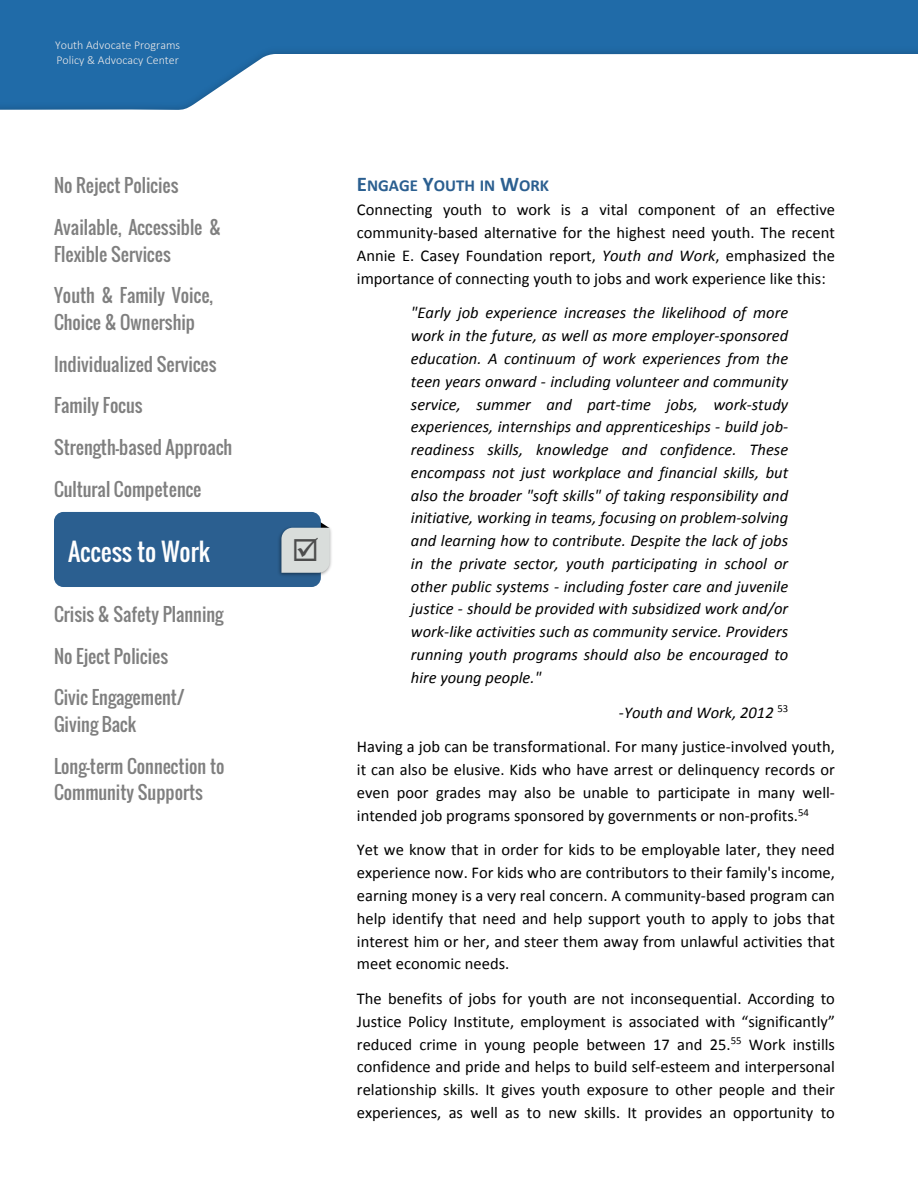
<style>
.page{position:relative;width:918px;height:1188px;background:#fff}
.page>*{position:absolute;margin:0;border:0;box-sizing:border-box;transform-origin:0 0}
.t1{font:24px "Oswald";color:#fefefe}
.t2{font:18px/26.7px "Oswald";color:#7f7f7f}
.t3{font:700 16.8px "Calibri";color:#2b5f90}
.t4{font:16.5px/22.8px "Calibri";color:#000;text-align:justify}
.t5{font:italic 16.5px/22.8px "Calibri";color:#000;text-align:justify}
.t6{font:300 12px/14.7px "Calibri";color:#eae8e9}
.s1{font-size:21px}
.s2{font-style:italic}
</style>
<div class="page">
<div style="left:0;top:0;width:918px;height:152px;background:#206ba8"></div>
<svg style="left:0;top:54px;width:918px;height:533px"></svg>
<div style="left:54px;top:512px;width:267px;height:75px;background:#2b5f90;border-radius:9px"></div>
<img style="left:279px;top:524px;width:54px;height:54px">
<svg style="left:281px;top:519px;width:49px;height:54px"></svg>
<p class="t6" style="left:55px;top:39px;width:126px">Youth Advocate Programs<br>Policy &amp; Advocacy Center</p>
<p class="t2" style="left:54px;top:172px;width:126px">No Reject Policies</p>
<p class="t2" style="left:54px;top:214px;width:168px">Available, Accessible &amp;<br>Flexible Services</p>
<p class="t2" style="left:54px;top:282px;width:161px">Youth &amp; Family Voice,<br>Choice &amp; Ownership</p>
<p class="t2" style="left:54px;top:350px;width:164px">Individualized Services</p>
<p class="t2" style="left:54px;top:392px;width:90px">Family Focus</p>
<p class="t2" style="left:54px;top:434px;width:180px">Strength-based Approach</p>
<p class="t2" style="left:54px;top:475px;width:149px">Cultural Competence</p>
<h1 class="t1" style="left:68px;top:534px;width:143px">Access to Work</h1>
<p class="t2" style="left:54px;top:600px;width:171px">Crisis &amp; Safety Planning</p>
<p class="t2" style="left:54px;top:642px;width:116px">No Eject Policies</p>
<p class="t2" style="left:54px;top:684px;width:132px">Civic Engagement/<br>Giving Back</p>
<p class="t2" style="left:54px;top:752px;width:172px">Long-term Connection to<br>Community Supports</p>
<p class="t3" style="left:357px;top:178px;width:194px"><span class="s1">E</span>NGAGE <span class="s1">Y</span>OUTH IN <span class="s1">W</span>ORK</p>
<p class="t4" style="left:357px;top:200px;width:480px">Connecting youth to work is a vital component of an effective community-based alternative for the highest need youth. The recent Annie E. Casey Foundation report, <span class="s2">Youth and Work</span>, emphasized the importance of connecting youth to jobs and work experience like this:</p>
<p class="t5" style="left:411px;top:303px;width:379px">"Early job experience increases the likelihood of more work in the future, as well as more employer-sponsored education. A continuum of work experiences from the teen years onward - including volunteer and community service, summer and part-time jobs, work-study experiences, internships and apprenticeships - build job&shy;readiness skills, knowledge and confidence. These encompass not just workplace and financial skills, but also the broader "soft skills" of taking responsibility and initiative, working in teams, focusing on problem-solving and learning how to contribute. Despite the lack of jobs in the private sector, youth participating in school or other public systems - including foster care and juvenile justice - should be provided with subsidized work and/or work-like activities such as community service. Providers running youth programs should also be encouraged to hire young people."</p>
<p class="t4" style="left:357px;top:696px;width:480px;line-height:34.8px;text-indent:262px"><span class="s2">-Youth and Work, 2012</span> <sup>53<br></sup>Having a job can be transformational. For many justice-involved youth,</p>
<p class="t4" style="left:357px;top:760px;width:480px">it can also be elusive. Kids who have arrest or delinquency records or even poor grades may also be unable to participate in many well&shy;intended job programs sponsored by governments or non-profits.<sup>54</sup></p>
<p class="t4" style="left:357px;top:840px;width:480px">Yet we know that in order for kids to be employable later, they need experience now. For kids who are contributors to their family's income, earning money is a very real concern. A community-based program can help identify that need and help support youth to apply to jobs that interest him or her, and steer them away from unlawful activities that meet economic needs.</p>
<p class="t4" style="left:357px;top:989px;width:480px">The benefits of jobs for youth are not inconsequential. According to Justice Policy Institute, employment is associated with “significantly” reduced crime in young people between 17 and 25.<sup>55</sup> Work instills confidence and pride and helps to build self-esteem and interpersonal relationship skills. It gives youth exposure to other people and their experiences, as well as to new skills. It provides an opportunity to</p>
</div>
